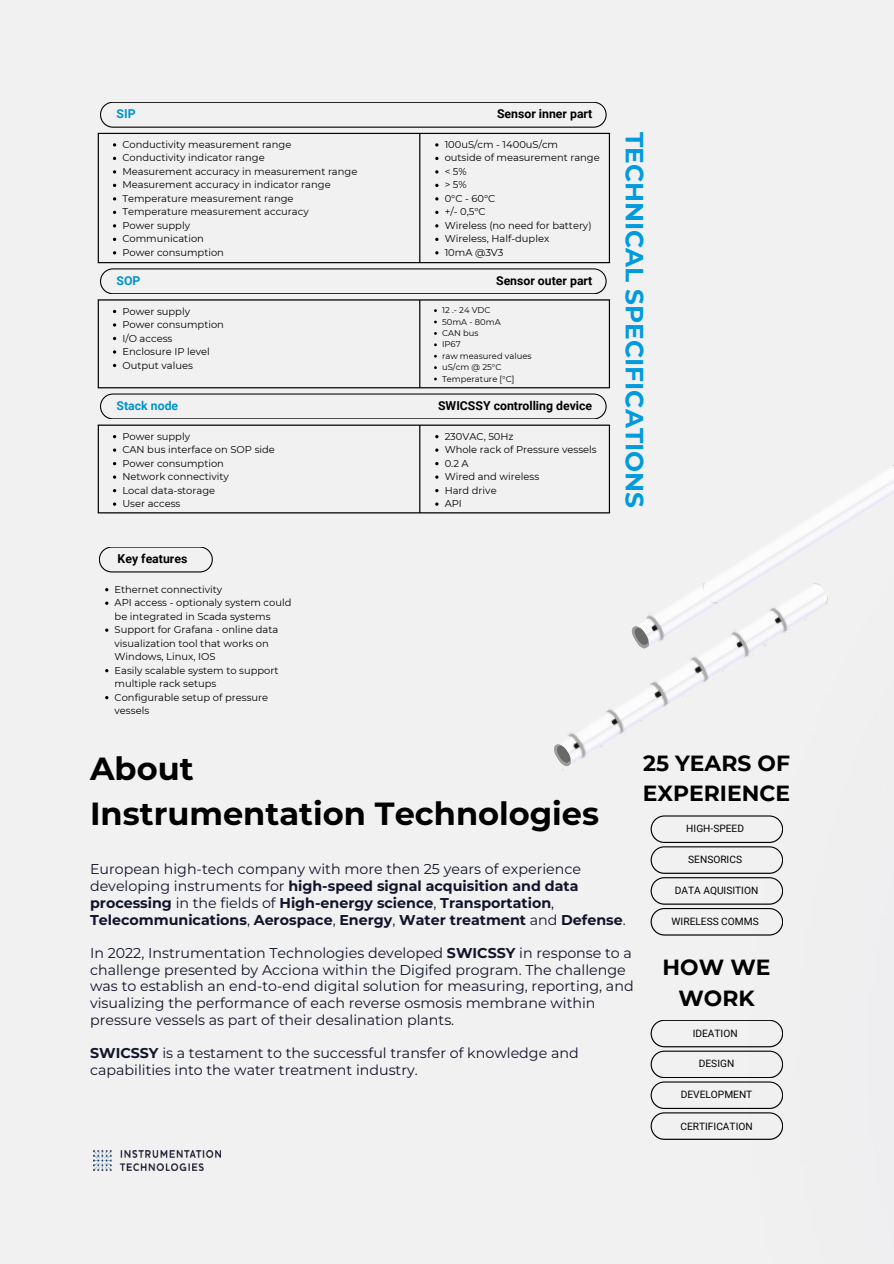
<style>
.page{position:relative;width:894px;height:1264px;background:#fff}
.page>*{position:absolute;margin:0;border:0;box-sizing:border-box;transform-origin:0 0}
.t1{font:700 31.95px/44.5px "Montserrat";color:#000}
.t2{font:700 24.75px "Montserrat";color:#009bde}
.t3{font:700 21.9px/30.5px "Montserrat";color:#000;text-align:center}
.t4{font:14.25px/16.6px "Montserrat";color:#12142b}
.t5{font:700 14.25px/16.6px "Montserrat";color:#12142b}
.t6{font:700 12.3px "Roboto";color:#000}
.t7{font:700 12.3px "Roboto";color:#0094cd}
.t8{font:10.2px "Roboto";color:#000}
.t9{font:9.9px/13.5px "Montserrat";color:#000}
.t10{font:8.4px/11.4px "Montserrat";color:#000}
.s1{font-weight:400}
.s2{font-weight:700}
</style>
<div class="page">
<div style="left:0;top:0;width:893px;height:1263px;background:#f1f1f1"></div>
<hr style="left:98px;top:134px;width:1px;height:128px;background:#000">
<hr style="left:419px;top:134px;width:1px;height:128px;background:#000">
<hr style="left:608px;top:134px;width:1px;height:128px;background:#000">
<hr style="left:98px;top:133px;width:511px;height:1px;background:#000">
<hr style="left:98px;top:262px;width:511px;height:1px;background:#000">
<svg style="left:100px;top:102px;width:506px;height:26px"></svg>
<hr style="left:98px;top:300px;width:1px;height:87px;background:#000">
<hr style="left:419px;top:300px;width:1px;height:87px;background:#000">
<hr style="left:608px;top:300px;width:1px;height:87px;background:#000">
<hr style="left:98px;top:299px;width:511px;height:1px;background:#000">
<hr style="left:98px;top:387px;width:511px;height:1px;background:#000">
<svg style="left:100px;top:268px;width:506px;height:26px"></svg>
<hr style="left:98px;top:426px;width:1px;height:86px;background:#000">
<hr style="left:419px;top:426px;width:1px;height:86px;background:#000">
<hr style="left:608px;top:426px;width:1px;height:86px;background:#000">
<hr style="left:98px;top:424px;width:511px;height:2px;background:#000">
<hr style="left:98px;top:512px;width:511px;height:1px;background:#000">
<svg style="left:100px;top:393px;width:506px;height:26px"></svg>
<svg style="left:113px;top:448px;width:3px;height:4px"></svg>
<svg style="left:113px;top:475px;width:3px;height:4px"></svg>
<svg style="left:435px;top:475px;width:3px;height:4px"></svg>
<svg style="left:99px;top:547px;width:114px;height:25px"></svg>
<svg style="left:105px;top:628px;width:3px;height:4px"></svg>
<img style="left:562px;top:702px;width:70px;height:69px">
<img style="left:738px;top:647px;width:16px;height:11px">
<img style="left:683px;top:647px;width:55px;height:35px">
<img style="left:632px;top:670px;width:66px;height:52px">
<img style="left:674px;top:590px;width:142px;height:57px">
<img style="left:700px;top:465px;width:193px;height:141px">
<svg style="left:631px;top:626px;width:16px;height:23px"></svg>
<img style="left:640px;top:607px;width:34px;height:40px">
<svg style="left:554px;top:741px;width:20px;height:28px"></svg>
<img style="left:93px;top:1150px;width:127px;height:20px">
<svg style="left:650px;top:815px;width:132px;height:120px"></svg>
<svg style="left:650px;top:1020px;width:132px;height:119px"></svg>
<p class="t7" style="left:117px;top:107px;width:21px">SIP</p>
<p class="t6" style="left:497px;top:107px;width:97px">Sensor inner part</p>
<p class="t9" style="left:122px;top:138px;width:236px">Conductivity measurement range<br>Conductivity indicator range<br>Measurement accuracy in measurement range<br>Measurement accuracy in indicator range<br>Temperature measurement range<br>Temperature measurement accuracy<br>Power supply<br>Communication<br>Power consumption</p>
<p class="t9" style="left:444px;top:138px;width:156px">100uS/cm - 1400uS/cm<br>outside of measurement range &lt; 5%<br>&gt; 5%<br>0°C - 60°C<br>+/- 0,5°C<br>Wireless (no need for battery)<br>Wireless, Half-duplex<br>10mA @3V3</p>
<p class="t7" style="left:117px;top:274px;width:25px">SOP</p>
<p class="t6" style="left:496px;top:273px;width:98px">Sensor outer part</p>
<p class="t9" style="left:122px;top:304px;width:103px">Power supply<br>Power consumption<br>I/O access<br>Enclosure IP level<br>Output values</p>
<p class="t10" style="left:442px;top:304px;width:91px">12 .- 24 VDC<br>50mA - 80mA<br>CAN bus<br>IP67<br>raw measured values uS/cm @ 25°C<br>Temperature [°C]</p>
<p class="t7" style="left:117px;top:399px;width:63px">Stack node</p>
<p class="t6" style="left:438px;top:399px;width:156px">SWICSSY controlling device</p>
<p class="t9" style="left:122px;top:429px;width:154px">Power supply<br>CAN bus interface on SOP side<br>Power consumption<br>Network connectivity<br>Local data-storage<br>User access</p>
<p class="t9" style="left:444px;top:429px;width:153px">230VAC, 50Hz<br>Whole rack of Pressure vessels<br>0.2 A<br>Wired and wireless<br>Hard drive<br>API</p>
<p class="t6" style="left:118px;top:552px;width:71px">Key features</p>
<p class="t9" style="left:115px;top:582px;width:178px">Ethernet connectivity<br>API access - optionaly system could be integrated in Scada systems<br>Support for Grafana - online data visualization tool that works on<br>Windows, Linux, IOS<br>Easily scalable system to support multiple rack setups<br>Configurable setup of pressure vessels</p>
<h1 class="t1" style="left:90px;top:746px;width:510px">About<br>Instrumentation Technologies</h1>
<h2 class="t2" style="left:649px;top:132px;width:377px;rotate:90deg">TECHNICAL SPECIFICATIONS</h2>
<h3 class="t3" style="left:642px;top:748px;width:149px;text-align:left">25 YEARS OF<br>EXPERIENCE</h3>
<p class="t8" style="left:686px;top:822px;width:59px">HIGH-SPEED</p>
<p class="t5" style="left:90px;top:861px;width:537px"><span class="s1">European high-tech company with more then 25 years of experience developing instruments for</span> high-speed signal acquisition and data processing <span class="s1">in the fields of</span> High-energy science<span class="s1">,</span> Transportation<span class="s1">, </span>Telecommunications<span class="s1">,</span> Aerospace<span class="s1">,</span> Energy<span class="s1">,</span> Water treatment <span class="s1">and</span> Defense<span class="s1">.</span></p>
<p class="t4" style="left:90px;top:944px;width:545px">In 2022, Instrumentation Technologies developed <span class="s2">SWICSSY</span> in response to a challenge presented by Acciona within the Digifed program. The challenge was to establish an end-to-end digital solution for measuring, reporting, and visualizing the performance of each reverse osmosis membrane within pressure vessels as part of their desalination plants.</p>
<h3 class="t4" style="left:90px;top:1044px;width:490px"><span class="s2">SWICSSY</span> is a testament to the successful transfer of knowledge and capabilities into the water treatment industry.</h3>
<p class="t8" style="left:688px;top:853px;width:55px">SENSORICS</p>
<p class="t8" style="left:674px;top:884px;width:85px">DATA AQUISITION</p>
<p class="t8" style="left:671px;top:915px;width:89px">WIRELESS COMMS</p>
<h3 class="t3" style="left:662px;top:952px;width:109px">HOW WE<br>WORK</h3>
<p class="t8" style="left:692px;top:1027px;width:46px">IDEATION</p>
<p class="t8" style="left:698px;top:1057px;width:37px">DESIGN</p>
<p class="t8" style="left:680px;top:1088px;width:73px">DEVELOPMENT</p>
<p class="t8" style="left:680px;top:1120px;width:74px">CERTIFICATION</p>
</div>
